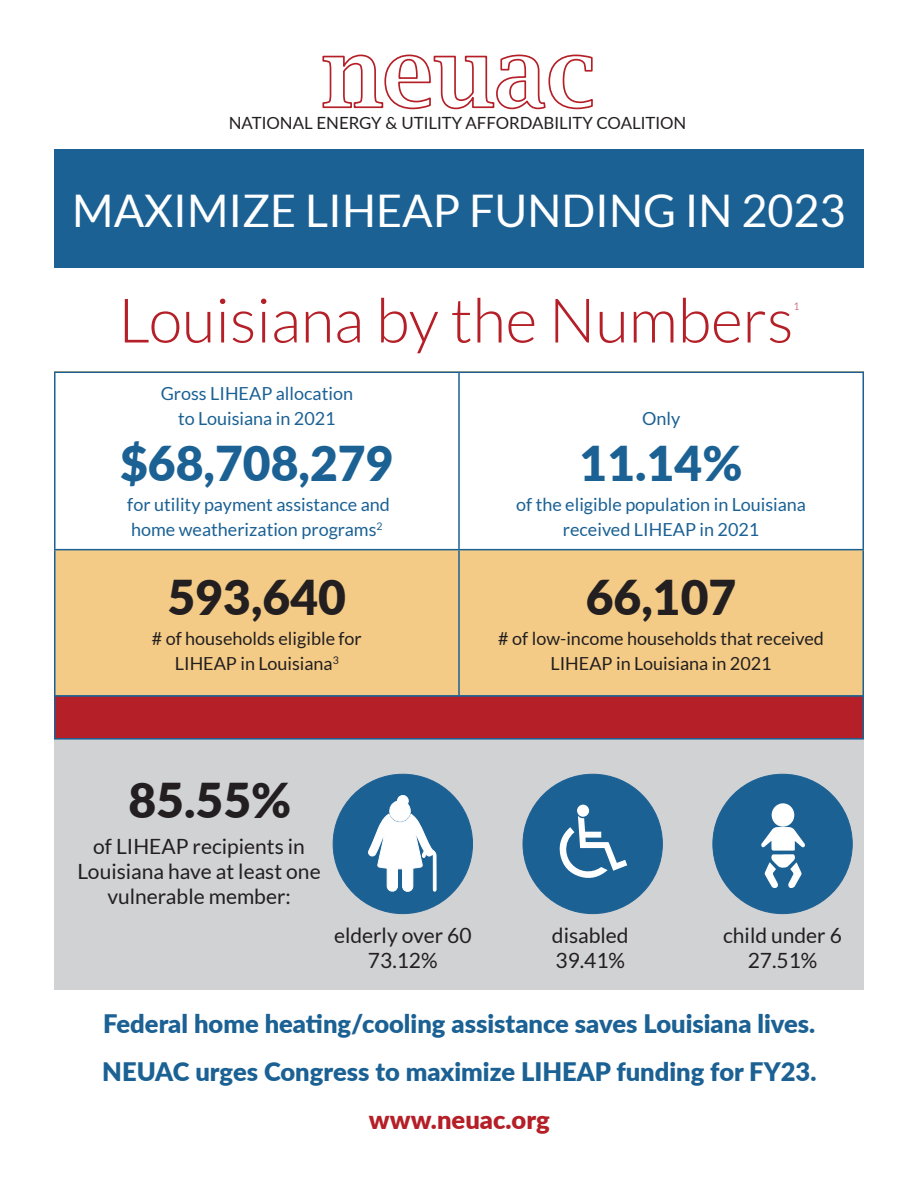
<style>
.page{position:relative;width:918px;height:1188px;background:#fff}
.page>*{position:absolute;margin:0;border:0;box-sizing:border-box;transform-origin:0 0}
.t1{font:300 61.5px "Lato";color:#b51f27}
.t2{font:900 48px "Lato";color:#231f20}
.t3{font:900 48px "Lato";color:#1b6194}
.t4{font:45px "Lato";color:#fff}
.t5{font:900 25.5px "Lato";color:#1b6194}
.t6{font:900 25.5px "Lato";color:#b51f27}
.t7{font:21px/25.2px "Lato";color:#231f20;text-align:center}
.t8{font:18px "Lato";color:#1b6194}
.t9{font:18px "Lato";color:#231f20}
.t10{font:16.8px "Lato";color:#231f20}
.t11{font:300 10.5px "Lato";color:#b51f27}
</style>
<div class="page">
<svg style="left:322px;top:54px;width:271px;height:56px"></svg>
<div style="left:54px;top:149px;width:810px;height:119px;background:#1b6194"></div>
<div style="left:54px;top:372px;width:810px;height:326px;background:#f3cb86"></div>
<div style="left:56px;top:373px;width:806px;height:176px;background:#fff"></div>
<hr style="left:54px;top:372px;width:405px;height:1px;background:#1b6194">
<hr style="left:54px;top:373px;width:2px;height:176px;background:#1b6194">
<hr style="left:459px;top:372px;width:405px;height:1px;background:#1b6194">
<hr style="left:458px;top:373px;width:2px;height:176px;background:#1b6194">
<hr style="left:862px;top:373px;width:2px;height:176px;background:#1b6194">
<hr style="left:54px;top:549px;width:405px;height:1px;background:#1b6194">
<hr style="left:54px;top:550px;width:2px;height:145px;background:#1b6194">
<hr style="left:459px;top:549px;width:405px;height:1px;background:#1b6194">
<hr style="left:458px;top:550px;width:2px;height:145px;background:#1b6194">
<hr style="left:862px;top:550px;width:2px;height:145px;background:#1b6194">
<div style="left:54px;top:739px;width:810px;height:250px;background:#d1d2d4"></div>
<div style="left:333px;top:774px;width:140px;height:140px;background:#1b6194;border-radius:50%"></div>
<svg style="left:368px;top:795px;width:68px;height:97px"></svg>
<div style="left:523px;top:774px;width:139px;height:140px;background:#1b6194;border-radius:50%"></div>
<svg style="left:559px;top:816px;width:68px;height:62px"></svg>
<div style="left:577px;top:805px;width:12px;height:12px;background:#fff;border-radius:50%"></div>
<div style="left:713px;top:774px;width:139px;height:140px;background:#1b6194;border-radius:50%"></div>
<div style="left:772px;top:803px;width:22px;height:24px;background:#fff;border-radius:50%"></div>
<svg style="left:761px;top:827px;width:44px;height:61px"></svg>
<div style="left:55px;top:696px;width:808px;height:43px;background:#b51f27"></div>
<hr style="left:54px;top:697px;width:2px;height:41px;background:#1b6194">
<hr style="left:862px;top:697px;width:2px;height:41px;background:#1b6194">
<hr style="left:54px;top:738px;width:405px;height:2px;background:#1b6194">
<hr style="left:459px;top:738px;width:405px;height:2px;background:#1b6194">
<hr style="left:54px;top:695px;width:405px;height:2px;background:#1b6194">
<hr style="left:459px;top:695px;width:405px;height:2px;background:#1b6194">
<p class="t10" style="left:229px;top:111px;width:459px">NATIONAL ENERGY &amp; UTILITY AFFORDABILITY COALITION</p>
<p class="t4" style="left:72px;top:185px;width:775px">MAXIMIZE LIHEAP FUNDING IN 2023</p>
<p class="t1" style="left:118px;top:287px;width:677px">Louisiana by the Numbers</p>
<p class="t11" style="left:794px;top:300px;width:8px">1</p>
<p class="t8" style="left:161px;top:384px;width:194px">Gross LIHEAP allocation</p>
<p class="t8" style="left:178px;top:409px;width:159px">to Louisiana in 2021</p>
<p class="t3" style="left:120px;top:427px;width:275px">$68,708,279</p>
<p class="t8" style="left:127px;top:494px;width:264px">for utility payment assistance and</p>
<p class="t8" style="left:131px;top:520px;width:253px">home weatherization programs<sup>2</sup></p>
<p class="t2" style="left:168px;top:561px;width:180px">593,640</p>
<p class="t9" style="left:152px;top:628px;width:212px"># of households eligible for</p>
<p class="t9" style="left:175px;top:653px;width:165px">LIHEAP in Louisiana<sup>3</sup></p>
<p class="t8" style="left:642px;top:409px;width:40px">Only</p>
<p class="t3" style="left:580px;top:427px;width:164px">11.14%</p>
<p class="t8" style="left:516px;top:494px;width:291px">of the eligible population in Louisiana</p>
<p class="t8" style="left:563px;top:520px;width:198px">received LIHEAP in 2021</p>
<p class="t2" style="left:586px;top:561px;width:152px">66,107</p>
<p class="t9" style="left:498px;top:628px;width:327px"># of low-income households that received</p>
<p class="t9" style="left:551px;top:653px;width:223px">LIHEAP in Louisiana in 2021</p>
<p class="t2" style="left:128px;top:764px;width:164px">85.55%</p>
<p class="t7" style="left:78px;top:834px;width:245px">of LIHEAP recipients in<br>Louisiana have at least one vulnerable member:</p>
<p class="t7" style="left:334px;top:922px;width:139px">elderly over 60</p>
<p class="t7" style="left:368px;top:948px;width:71px">73.12%</p>
<p class="t7" style="left:552px;top:922px;width:78px">disabled</p>
<p class="t7" style="left:555px;top:948px;width:71px">39.41%</p>
<p class="t7" style="left:723px;top:922px;width:120px">child under 6</p>
<p class="t7" style="left:748px;top:948px;width:71px">27.51%</p>
<p class="t5" style="left:103px;top:1005px;width:714px">Federal home heating/cooling assistance saves Louisiana lives.</p>
<p class="t5" style="left:102px;top:1053px;width:716px">NEUAC urges Congress to maximize LIHEAP funding for FY23.</p>
<p class="t6" style="left:369px;top:1101px;width:182px">www.neuac.org</p>
</div>
